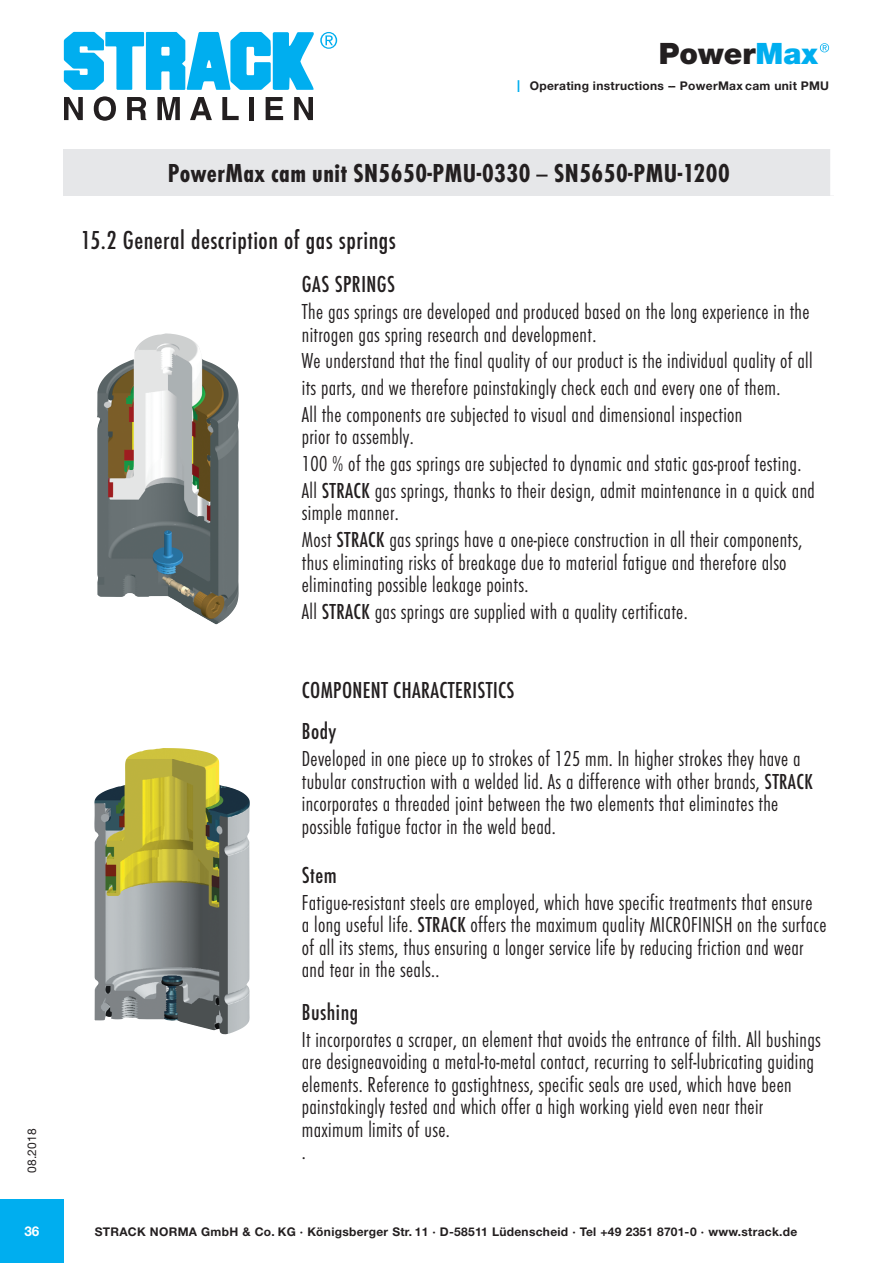
<style>
.page{position:relative;width:893px;height:1263px;background:#fff}
.page>*{position:absolute;margin:0;border:0;box-sizing:border-box;transform-origin:0 0}
.t1{font:900 29.55px "Helvetica Neue LT Std";color:#231f20}
.t2{font:27px "Futura T Bol Con";letter-spacing:.02em;color:#231f20}
.t3{font:27px "Futura T Med Con";letter-spacing:.02em;color:#231f20}
.Grndschr__10_12_FutL{font:24px "Futura T Med Con";letter-spacing:.015em;color:#231f20}
.Grndschr__10_12_FutL-2{font:22.5px/22.5px "Futura T Lig Con";letter-spacing:.015em;color:#231f20}
.t4{font:700 13.5px "Helvetica Neue LT Std";color:#fff}
.t5{font:700 12px "Helvetica Neue LT Std";letter-spacing:.025em;color:#231f20}
.t6{font:12px "Helvetica Neue LT Std";letter-spacing:.03em;color:#231f20}
.s1{color:#00aeef}
.s2{font-weight:400;font-size:16.5px;color:#00aeef}
.s3{font-family:"Futura T Lig Con"}
.s4{font-family:"Futura T Med Con"}
</style>
<div class="page">
<div style="left:0;top:1199px;width:64px;height:64px;background:#00aeef"></div>
<svg style="left:64px;top:97px;width:19px;height:23px"></svg>
<svg style="left:94px;top:96px;width:22px;height:25px"></svg>
<svg style="left:127px;top:97px;width:19px;height:23px"></svg>
<svg style="left:157px;top:97px;width:23px;height:23px"></svg>
<svg style="left:190px;top:97px;width:22px;height:23px"></svg>
<svg style="left:222px;top:97px;width:17px;height:23px"></svg>
<div style="left:249px;top:97px;width:5px;height:23px;background:#231f20"></div>
<svg style="left:266px;top:97px;width:17px;height:23px"></svg>
<svg style="left:294px;top:97px;width:19px;height:23px"></svg>
<svg style="left:64px;top:32px;width:273px;height:58px"></svg>
<svg style="left:820px;top:43px;width:9px;height:9px"></svg>
<div style="left:64px;top:149px;width:770px;height:47px;background:#e6e7e9"></div>
<div style="left:830px;top:149px;width:8px;height:47px;background:#fff"></div>
<img style="left:97px;top:333px;width:142px;height:291px">
<img style="left:94px;top:748px;width:156px;height:286px">
<h1 class="t1" style="left:659px;top:36px;width:161px">Power<span class="s1">Max</span></h1>
<p class="t5" style="left:516px;top:78px;width:314px"><span class="s2">I</span> Operating instructions -- PowerMax cam unit PMU</p>
<p class="t2" style="left:168px;top:158px;width:563px">PowerMax cam unit SN5650-PMU-0330 <span class="s3">—</span> SN5650-PMU-1200</p>
<p class="t3" style="left:81px;top:225px;width:317px">15.2 General description of gas springs</p>
<p class="t6" style="left:25px;top:1173px;width:47px;rotate:-90deg">08.2018</p>
<p class="Grndschr__10_12_FutL" style="left:302px;top:271px;width:95px">GAS SPRINGS</p>
<p class="Grndschr__10_12_FutL-2" style="left:302px;top:301px;width:509px">The gas springs are developed and produced based on the long experience in the nitrogen gas spring research and development.</p>
<p class="Grndschr__10_12_FutL-2" style="left:302px;top:350px;width:512px">We understand that the final quality of our product is the individual quality of all</p>
<p class="Grndschr__10_12_FutL-2" style="left:302px;top:377px;width:480px">its parts, and we therefore painstakingly check each and every one of them.</p>
<p class="Grndschr__10_12_FutL-2" style="left:302px;top:404px;width:442px">All the components are subjected to visual and dimensional inspection prior to assembly.</p>
<p class="Grndschr__10_12_FutL-2" style="left:302px;top:453px;width:501px">100 % of the gas springs are subjected to dynamic and static gas-proof testing.</p>
<p class="Grndschr__10_12_FutL-2" style="left:302px;top:480px;width:514px">All <span class="s4">STRACK</span> gas springs, thanks to their design, admit maintenance in a quick and simple manner.</p>
<p class="Grndschr__10_12_FutL-2" style="left:302px;top:529px;width:502px">Most <span class="s4">STRACK</span> gas springs have a one-piece construction in all their components, thus eliminating risks of breakage due to material fatigue and therefore also eliminating possible leakage points.</p>
<p class="Grndschr__10_12_FutL-2" style="left:302px;top:601px;width:387px">All <span class="s4">STRACK</span> gas springs are supplied with a quality certificate.</p>
<p class="Grndschr__10_12_FutL" style="left:302px;top:677px;width:214px">COMPONENT CHARACTERISTICS</p>
<p class="Grndschr__10_12_FutL" style="left:302px;top:718px;width:36px">Body</p>
<p class="Grndschr__10_12_FutL-2" style="left:302px;top:748px;width:512px">Developed in one piece up to strokes of 125 mm. In higher strokes they have a tubular construction with a welded lid. As a difference with other brands, <span class="s4">STRACK </span>incorporates a threaded joint between the two elements that eliminates the possible fatigue factor in the weld bead.</p>
<p class="Grndschr__10_12_FutL" style="left:302px;top:862px;width:36px">Stem</p>
<p class="Grndschr__10_12_FutL-2" style="left:302px;top:891px;width:526px">Fatigue-resistant steels are employed, which have specific treatments that ensure<br>a long useful life. <span class="s4">STRACK</span> offers the maximum quality MICROFINISH on the surface of all its stems, thus ensuring a longer service life by reducing friction and wear and tear in the seals..</p>
<p class="Grndschr__10_12_FutL" style="left:302px;top:999px;width:58px">Bushing</p>
<p class="Grndschr__10_12_FutL-2" style="left:302px;top:1029px;width:521px">It incorporates a scraper, an element that avoids the entrance of filth. All bushings are designeavoiding a metal-to-metal contact, recurring to self-lubricating guiding elements. Reference to gastightness, specific seals are used, which have been painstakingly tested and which offer a high working yield even near their maximum limits of use.<br>.</p>
<p class="t4" style="left:24px;top:1222px;width:17px">36</p>
<p class="t5" style="left:95px;top:1224px;width:704px">STRACK NORMA GmbH &amp; Co. KG · Königsberger Str. 11 · D-58511 Lüdenscheid · Tel +49 2351 8701-0 · www.strack.de</p>
</div>
